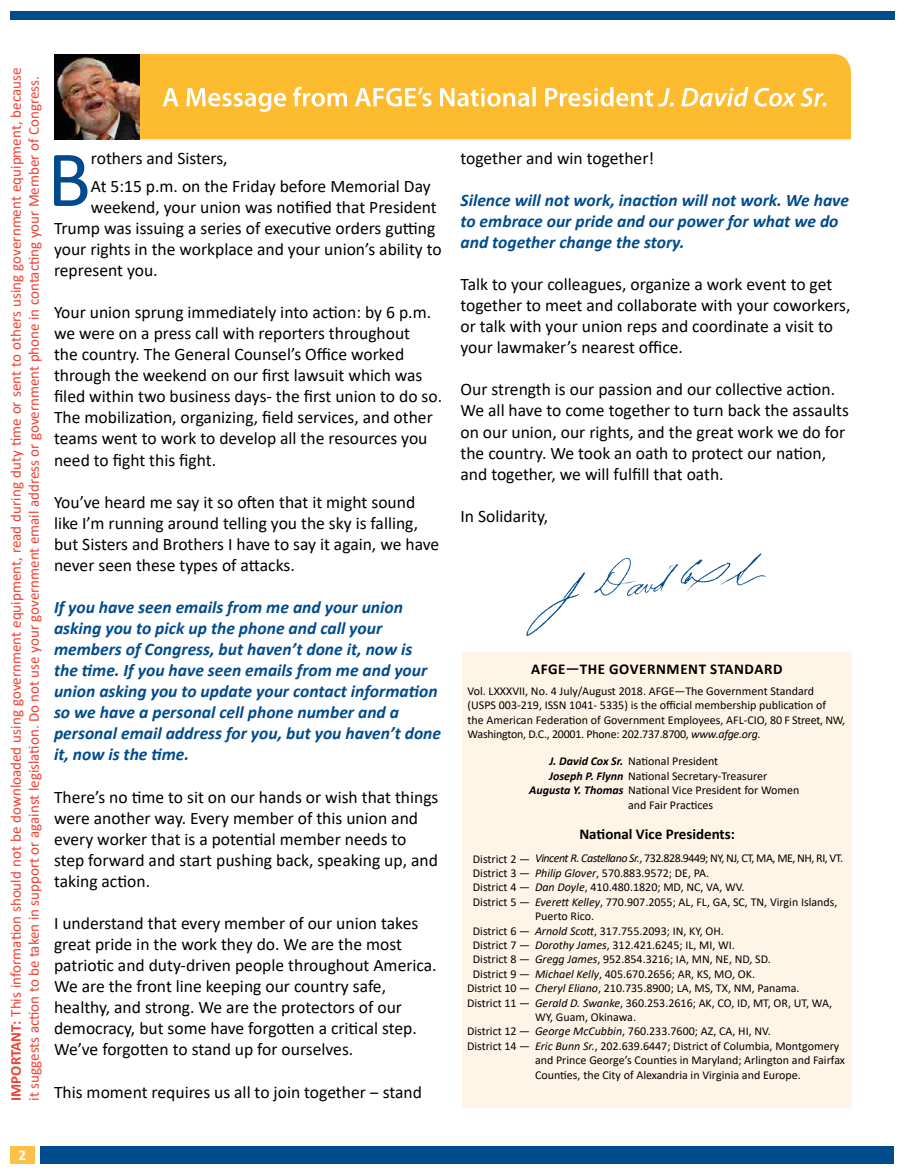
<style>
.page{position:relative;width:905px;height:1175px;background:#fff}
.page>*{position:absolute;margin:0;border:0;box-sizing:border-box;transform-origin:0 0}
.t1{font:80.25px "Calibri";color:#004b8d}
.t2{font:17.55px/21px "Calibri";color:#000}
.t3{font:italic 700 17.55px/21px "Calibri";color:#004b8d}
.t4{font:15px/18px "Calibri";color:#ef4135}
.t5{font:700 15px "Calibri";letter-spacing:.04em;color:#000}
.t6{font:700 15px "Calibri";color:#000}
.t7{font:700 15px "Calibri";color:#fff}
.t8{font:12px/14.4px "Calibri";color:#000}
.s1{font-weight:700}
.s2{font-style:italic}
.s3{font-weight:700;font-style:italic}
</style>
<div class="page">
<div style="left:11px;top:12px;width:884px;height:8px;background:#004b8d"></div>
<div style="left:40px;top:1146px;width:854px;height:17px;background:#004b8d"></div>
<div style="left:10px;top:1146px;width:24px;height:17px;background:#fec148"></div>
<div style="left:462px;top:652px;width:389px;height:455px;background:#fff5e6"></div>
<div style="left:139px;top:54px;width:711px;height:85px;background:#fdbb30"></div>
<img style="left:54px;top:54px;width:85px;height:85px">
<svg style="left:163px;top:87px;width:663px;height:25px"></svg>
<svg style="left:526px;top:572px;width:59px;height:64px"></svg>
<svg style="left:594px;top:553px;width:171px;height:43px"></svg>
<p class="t4" style="left:6px;top:1100px;width:1034px;rotate:-90deg"><span class="s1">IMPORTANT:</span> This information should not be downloaded using government equipment, read during duty time or sent to others using government equipment, because it suggests action to be taken in support or against legislation. Do not use your government email address or government phone in contacting your Member of Congress.</p>
<h1 class="t1" style="left:47px;top:124px;width:45px">B</h1>
<p class="t2" style="left:91px;top:144px;width:341px;line-height:27.8px">rothers and Sisters,<br>At 5:15 p.m. on the Friday before Memorial Day</p>
<p class="t2" style="left:54px;top:196px;width:389px;text-indent:37px">weekend, your union was notified that President Trump was issuing a series of executive orders gutting your rights in the workplace and your union’s ability to represent you.</p>
<p class="t2" style="left:54px;top:301px;width:389px">Your union sprung immediately into action: by 6 p.m. we were on a press call with reporters throughout<br>the country. The General Counsel’s Office worked through the weekend on our first lawsuit which was filed within two business days- the first union to do so.<br>The mobilization, organizing, field services, and other teams went to work to develop all the resources you need to fight this fight.</p>
<p class="t2" style="left:54px;top:491px;width:387px">You’ve heard me say it so often that it might sound like I’m running around telling you the sky is falling, but Sisters and Brothers I have to say it again, we have never seen these types of attacks.</p>
<p class="t3" style="left:54px;top:596px;width:388px">If you have seen emails from me and your union asking you to pick up the phone and call your members of Congress, but haven’t done it, now is<br>the time. If you have seen emails from me and your union asking you to update your contact information so we have a personal cell phone number and a personal email address for you, but you haven’t done it, now is the time.</p>
<p class="t2" style="left:54px;top:786px;width:386px">There’s no time to sit on our hands or wish that things were another way. Every member of this union and every worker that is a potential member needs to step forward and start pushing back, speaking up, and taking action.</p>
<p class="t2" style="left:54px;top:912px;width:384px">I understand that every member of our union takes great pride in the work they do. We are the most patriotic and duty-driven people throughout America.<br>We are the front line keeping our country safe, healthy, and strong. We are the protectors of our democracy, but some have forgotten a critical step.<br>We’ve forgotten to stand up for ourselves.</p>
<p class="t2" style="left:54px;top:1080px;width:369px">This moment requires us all to join together ‒ stand</p>
<p class="t2" style="left:460px;top:147px;width:195px">together and win together!</p>
<p class="t3" style="left:460px;top:189px;width:390px">Silence will not work, inaction will not work. We have to embrace our pride and our power for what we do and together change the story.</p>
<p class="t2" style="left:460px;top:273px;width:391px">Talk to your colleagues, organize a work event to get together to meet and collaborate with your coworkers, or talk with your union reps and coordinate a visit to your lawmaker’s nearest office.</p>
<p class="t2" style="left:460px;top:378px;width:390px">Our strength is our passion and our collective action.<br>We all have to come together to turn back the assaults on our union, our rights, and the great work we do for the country. We took an oath to protect our nation, and together, we will fulfill that oath.</p>
<p class="t2" style="left:460px;top:505px;width:89px">In Solidarity,</p>
<p class="t5" style="left:531px;top:658px;width:253px">AFGE—THE GOVERNMENT STANDARD</p>
<p class="t8" style="left:467px;top:683px;width:379px">Vol. LXXXVII, No. 4 July/August 2018. AFGE—The Government Standard (USPS 003-219, ISSN 1041- 5335) is the official membership publication of the American Federation of Government Employees, AFL-CIO, 80 F Street, NW, Washington, D.C., 20001. Phone: 202.737.8700, <span class="s2">www.afge.org</span>.</p>
<p class="t8" style="left:549px;top:754px;width:170px"><span class="s3">J. David Cox Sr.</span> National President</p>
<p class="t8" style="left:549px;top:768px;width:220px"><span class="s3">Joseph P. Flynn</span> National Secretary-Treasurer</p>
<p class="t8" style="left:529px;top:782px;width:272px"><span class="s3">Augusta Y. Thomas</span> National Vice President for Women</p>
<p class="t8" style="left:628px;top:797px;width:87px">and Fair Practices</p>
<p class="t6" style="left:579px;top:823px;width:157px">National Vice Presidents:</p>
<p class="t8" style="left:473px;top:851px;width:372px">District 2 — <span class="s2">Vincent R. Castellano Sr.</span>, 732.828.9449; NY, NJ, CT, MA, ME, NH, RI, VT.<br>District 3 — <span class="s2">Philip Glover</span>, 570.883.9572; DE, PA.<br>District 4 — <span class="s2">Dan Doyle</span>, 410.480.1820; MD, NC, VA, WV.<br>District 5 — <span class="s2">Everett Kelley</span>, 770.907.2055; AL, FL, GA, SC, TN, Virgin Islands,</p>
<p class="t8" style="left:473px;top:923px;width:252px">District 6 — <span class="s2">Arnold Scott</span>, 317.755.2093; IN, KY, OH.</p>
<p class="t8" style="left:473px;top:937px;width:263px">District 7 — <span class="s2">Dorothy James</span>, 312.421.6245; IL, MI, WI.</p>
<p class="t8" style="left:473px;top:951px;width:299px">District 8 — <span class="s2">Gregg James</span>, 952.854.3216; IA, MN, NE, ND, SD.</p>
<p class="t8" style="left:473px;top:966px;width:284px">District 9 — <span class="s2">Michael Kelly</span>, 405.670.2656; AR, KS, MO, OK.</p>
<p class="t8" style="left:467px;top:980px;width:334px">District 10 — <span class="s2">Cheryl Eliano</span>, 210.735.8900; LA, MS, TX, NM, Panama.</p>
<p class="t8" style="left:467px;top:995px;width:366px">District 11 — <span class="s2">Gerald D. Swanke</span>, 360.253.2616; AK, CO, ID, MT, OR, UT, WA,</p>
<p class="t8" style="left:467px;top:1023px;width:374px">District 12 — <span class="s2">George McCubbin</span>, 760.233.7600; AZ, CA, HI, NV.<br>District 14 — <span class="s2">Eric Bunn Sr.</span>, 202.639.6447; District of Columbia, Montgomery</p>
<p class="t8" style="left:535px;top:908px;width:61px">Puerto Rico.</p>
<p class="t8" style="left:535px;top:1009px;width:103px">WY, Guam, Okinawa.</p>
<p class="t8" style="left:535px;top:1052px;width:311px">and Prince George’s Counties in Maryland; Arlington and Fairfax<br>Counties, the City of Alexandria in Virginia and Europe.</p>
<p class="t7" style="left:19px;top:1143px;width:9px">2</p>
</div>
